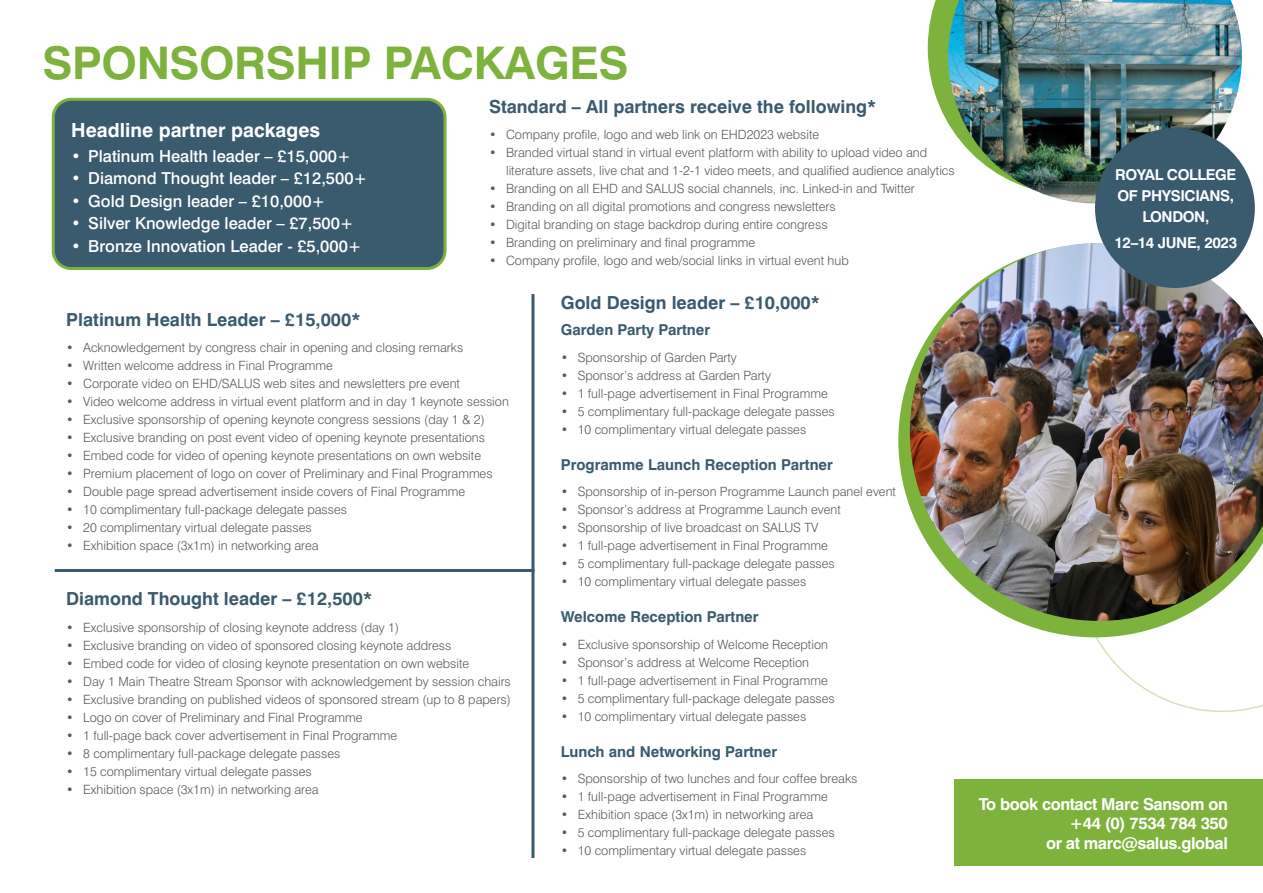
<style>
.page{position:relative;width:1263px;height:893px;background:#fff}
.page>*{position:absolute;margin:0;border:0;box-sizing:border-box;transform-origin:0 0}
.t1{font:700 45px "Swiss 721 BT";letter-spacing:-.01em;color:#7db23d}
.t2{font:700 19.5px "Swiss 721 BT";color:#fff}
.t3{font:700 18px "Swiss 721 BT";color:#3a5a6e}
.t4{font:500 16.5px "Swiss 721 BT";color:#fff}
.t5{font:700 16.5px/19.5px "Swiss 721 BT";letter-spacing:-.025em;color:#fff;text-align:right}
.t6{font:700 15px "Swiss 721 BT";color:#3a5a6e}
.t7{font:700 15px/21px "Swiss 721 BT";letter-spacing:-.025em;color:#fff;text-align:center}
.t8{font:300 12.75px/18px "Swiss 721 BT";color:#58595b}
</style>
<div class="page">
<svg style="left:1085px;top:637px;width:178px;height:75px"></svg>
<div style="left:53px;top:99px;width:392px;height:170px;background:#3a5a6e;border-radius:18px"></div>
<div style="left:52px;top:98px;width:395px;height:172px;border:3px solid #7db23d;border-radius:18px"></div>
<svg style="left:898px;top:374px;width:276px;height:263px"></svg>
<img style="left:910px;top:243px;width:353px;height:378px">
<svg style="left:928px;top:0;width:20px;height:123px;fill:#7db23d"></svg>
<img style="left:948px;top:0;width:294px;height:203px">
<div style="left:1095px;top:128px;width:160px;height:160px;background:#3a5a6e;border-radius:50%"></div>
<hr style="left:55px;top:569px;width:479px;height:3px;background:#3a5a6e">
<hr style="left:531px;top:294px;width:3px;height:564px;background:#3a5a6e">
<div style="left:955px;top:779px;width:308px;height:87px;background:#7db23d"></div>
<h1 class="t1" style="left:43px;top:35px;width:587px">SPONSORSHIP PACKAGES</h1>
<h3 class="t3" style="left:489px;top:95px;width:389px">Standard – All partners receive the following*</h3>
<p class="t8" style="left:489px;top:125px;width:332px">• Company profile, logo and web link on EHD2023 website</p>
<p class="t8" style="left:506px;top:143px;width:450px;text-indent:-17px">• Branded virtual stand in virtual event platform with ability to upload video and literature assets, live chat and 1-2-1 video meets, and qualified audience analytics</p>
<p class="t8" style="left:489px;top:179px;width:427px">• Branding on all EHD and SALUS social channels, inc. Linked-in and Twitter</p>
<p class="t8" style="left:489px;top:197px;width:348px">• Branding on all digital promotions and congress newsletters</p>
<p class="t8" style="left:489px;top:215px;width:340px">• Digital branding on stage backdrop during entire congress</p>
<p class="t8" style="left:489px;top:233px;width:268px">• Branding on preliminary and final programme</p>
<p class="t8" style="left:489px;top:252px;width:361px">• Company profile, logo and web/social links in virtual event hub</p>
<h2 class="t2" style="left:71px;top:118px;width:250px">Headline partner packages</h2>
<p class="t4" style="left:71px;top:146px;width:281px">• Platinum Health leader – £15,000+</p>
<p class="t4" style="left:71px;top:168px;width:298px">• Diamond Thought leader – £12,500+</p>
<p class="t4" style="left:71px;top:191px;width:256px">• Gold Design leader – £10,000+</p>
<p class="t4" style="left:71px;top:213px;width:284px">• Silver Knowledge leader – £7,500+</p>
<p class="t4" style="left:71px;top:236px;width:292px">• Bronze Innovation Leader - £5,000+</p>
<h3 class="t3" style="left:66px;top:308px;width:296px">Platinum Health Leader – £15,000*</h3>
<p class="t8" style="left:66px;top:338px;width:399px">• Acknowledgement by congress chair in opening and closing remarks</p>
<p class="t8" style="left:66px;top:356px;width:268px">• Written welcome address in Final Programme</p>
<p class="t8" style="left:66px;top:374px;width:395px">• Corporate video on EHD/SALUS web sites and newsletters pre event</p>
<p class="t8" style="left:66px;top:392px;width:444px">• Video welcome address in virtual event platform and in day 1 keynote session</p>
<p class="t8" style="left:66px;top:410px;width:420px">• Exclusive sponsorship of opening keynote congress sessions (day 1 &amp; 2)</p>
<p class="t8" style="left:66px;top:428px;width:420px">• Exclusive branding on post event video of opening keynote presentations</p>
<p class="t8" style="left:66px;top:446px;width:416px">• Embed code for video of opening keynote presentations on own website</p>
<p class="t8" style="left:66px;top:464px;width:428px">• Premium placement of logo on cover of Preliminary and Final Programmes</p>
<p class="t8" style="left:66px;top:482px;width:401px">• Double page spread advertisement inside covers of Final Programme</p>
<p class="t8" style="left:66px;top:500px;width:282px">• 10 complimentary full-package delegate passes</p>
<p class="t8" style="left:66px;top:518px;width:247px">• 20 complimentary virtual delegate passes</p>
<p class="t8" style="left:66px;top:536px;width:254px">• Exhibition space (3x1m) in networking area</p>
<h3 class="t3" style="left:66px;top:588px;width:307px">Diamond Thought leader – £12,500*</h3>
<p class="t8" style="left:66px;top:618px;width:334px">• Exclusive sponsorship of closing keynote address (day 1)</p>
<p class="t8" style="left:66px;top:636px;width:387px">• Exclusive branding on video of sponsored closing keynote address</p>
<p class="t8" style="left:66px;top:654px;width:405px">• Embed code for video of closing keynote presentation on own website</p>
<p class="t8" style="left:66px;top:672px;width:446px">• Day 1 Main Theatre Stream Sponsor with acknowledgement by session chairs</p>
<p class="t8" style="left:66px;top:690px;width:446px">• Exclusive branding on published videos of sponsored stream (up to 8 papers)</p>
<p class="t8" style="left:66px;top:708px;width:298px">• Logo on cover of Preliminary and Final Programme</p>
<p class="t8" style="left:66px;top:726px;width:333px">• 1 full-page back cover advertisement in Final Programme</p>
<p class="t8" style="left:66px;top:744px;width:276px">• 8 complimentary full-package delegate passes</p>
<p class="t8" style="left:66px;top:762px;width:247px">• 15 complimentary virtual delegate passes</p>
<p class="t8" style="left:66px;top:780px;width:254px">• Exhibition space (3x1m) in networking area</p>
<h3 class="t3" style="left:561px;top:291px;width:261px">Gold Design leader – £10,000*</h3>
<p class="t6" style="left:561px;top:321px;width:151px">Garden Party Partner</p>
<p class="t8" style="left:561px;top:348px;width:178px">• Sponsorship of Garden Party</p>
<p class="t8" style="left:561px;top:366px;width:212px">• Sponsor’s address at Garden Party</p>
<p class="t8" style="left:561px;top:384px;width:269px">• 1 full-page advertisement in Final Programme</p>
<p class="t8" style="left:561px;top:402px;width:276px">• 5 complimentary full-package delegate passes</p>
<p class="t8" style="left:561px;top:420px;width:247px">• 10 complimentary virtual delegate passes</p>
<p class="t6" style="left:561px;top:455px;width:274px">Programme Launch Reception Partner</p>
<p class="t8" style="left:561px;top:482px;width:337px">• Sponsorship of in-person Programme Launch panel event</p>
<p class="t8" style="left:561px;top:500px;width:282px">• Sponsor’s address at Programme Launch event</p>
<p class="t8" style="left:561px;top:518px;width:259px">• Sponsorship of live broadcast on SALUS TV</p>
<p class="t8" style="left:561px;top:536px;width:269px">• 1 full-page advertisement in Final Programme</p>
<p class="t8" style="left:561px;top:554px;width:276px">• 5 complimentary full-package delegate passes</p>
<p class="t8" style="left:561px;top:572px;width:247px">• 10 complimentary virtual delegate passes</p>
<p class="t6" style="left:561px;top:608px;width:199px">Welcome Reception Partner</p>
<p class="t8" style="left:561px;top:635px;width:269px">• Exclusive sponsorship of Welcome Reception</p>
<p class="t8" style="left:561px;top:653px;width:250px">• Sponsor’s address at Welcome Reception</p>
<p class="t8" style="left:561px;top:671px;width:269px">• 1 full-page advertisement in Final Programme</p>
<p class="t8" style="left:561px;top:689px;width:276px">• 5 complimentary full-package delegate passes</p>
<p class="t8" style="left:561px;top:707px;width:247px">• 10 complimentary virtual delegate passes</p>
<p class="t6" style="left:561px;top:742px;width:218px">Lunch and Networking Partner</p>
<p class="t8" style="left:561px;top:769px;width:298px">• Sponsorship of two lunches and four coffee breaks</p>
<p class="t8" style="left:561px;top:787px;width:269px">• 1 full-page advertisement in Final Programme</p>
<p class="t8" style="left:561px;top:805px;width:254px">• Exhibition space (3x1m) in networking area</p>
<p class="t8" style="left:561px;top:823px;width:276px">• 5 complimentary full-package delegate passes</p>
<p class="t8" style="left:561px;top:841px;width:247px">• 10 complimentary virtual delegate passes</p>
<p class="t7" style="left:1115px;top:164px;width:123px">ROYAL COLLEGE<br>OF PHYSICIANS,<br>LONDON,</p>
<p class="t7" style="left:1114px;top:232px;width:124px">12–14 JUNE, 2023</p>
<p class="t5" style="left:979px;top:794px;width:251px">To book contact Marc Sansom on +44 (0) 7534 784 350<br>or at marc@salus.global</p>
</div>
